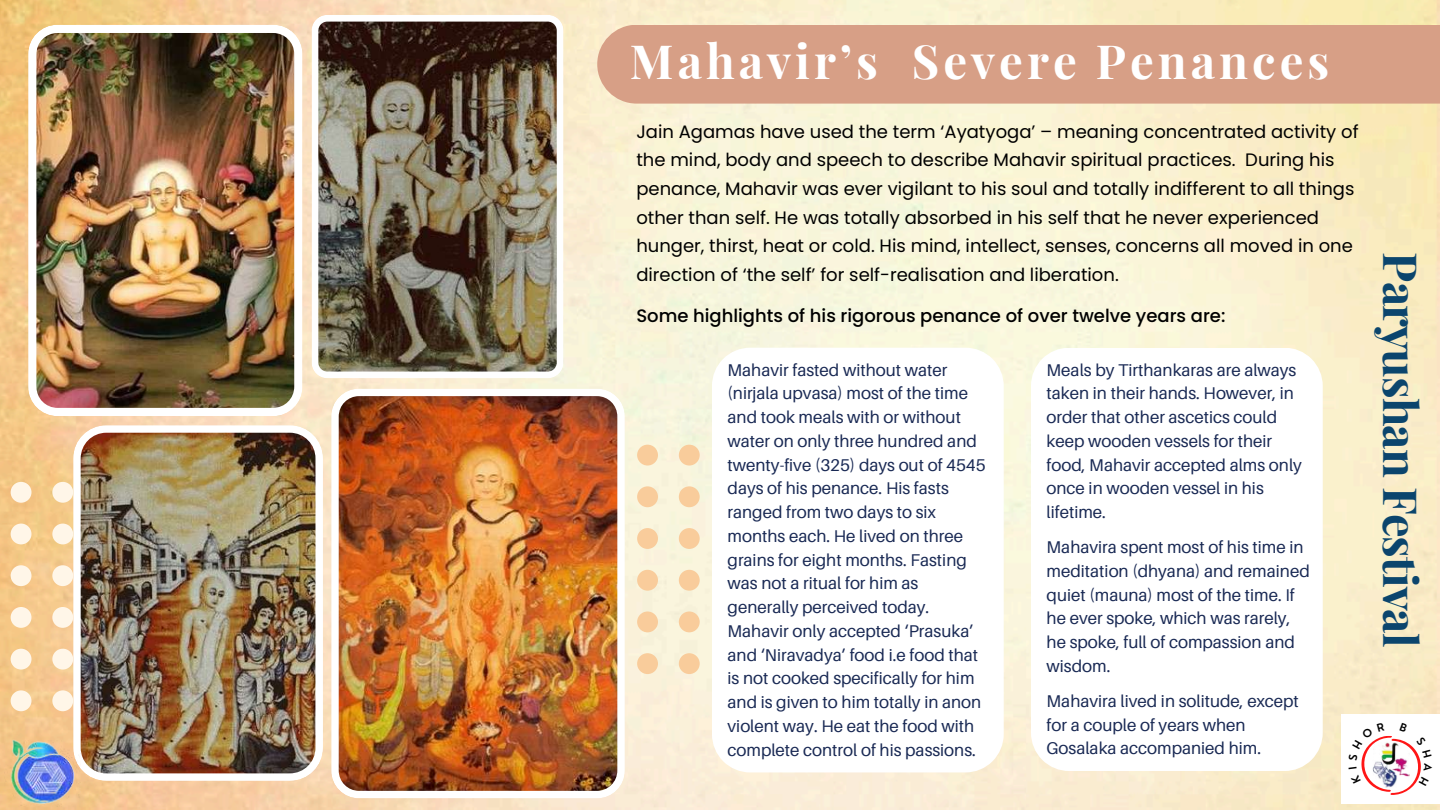
<style>
.page{position:relative;width:1440px;height:810px;background:#fff}
.page>*{position:absolute;margin:0;border:0;box-sizing:border-box;transform-origin:0 0}
.t1{font:700 47.2px "Playfair Display";letter-spacing:.085em;color:#fff}
.t2{font:700 47px "Playfair Display";letter-spacing:-.02em;color:#0b456d}
.t3{font:18px/28.7px "Poppins";color:#000}
.t4{font:500 18px "Poppins";color:#000}
.t5{font:17px/23.8px "Aileron";color:#192954}
</style>
<div class="page">
<img style="left:0;top:0;width:1440px;height:810px">
<img style="left:312px;top:15px;width:252px;height:363px">
<img style="left:331px;top:389px;width:293px;height:409px">
<img style="left:73px;top:425px;width:250px;height:356px">
<img style="left:28px;top:25px;width:274px;height:391px">
<div style="left:597px;top:25px;width:843px;height:79px;background:#d79f86"></div>
<svg style="left:712px;top:348px;width:292px;height:424px"></svg>
<svg style="left:1031px;top:348px;width:292px;height:423px"></svg>
<svg style="left:11px;top:482px;width:62px;height:229px;background:#f7d5a5"></svg>
<svg style="left:637px;top:445px;width:62px;height:229px;background:#f8e8c9"></svg>
<div style="left:1341px;top:714px;width:99px;height:90px;background:#fff"></div>
<img style="left:4px;top:732px;width:77px;height:78px">
<svg style="left:1361px;top:736px;width:60px;height:59px"></svg>
<h1 class="t1" style="left:630px;top:28px;width:701px">Mahavir’s Severe Penances</h1>
<p class="t3" style="left:636px;top:117px;width:724px">Jain Agamas have used the term ‘Ayatyoga’ – meaning concentrated activity of the mind, body and speech to describe Mahavir spiritual practices. During his penance, Mahavir was ever vigilant to his soul and totally indifferent to all things other than self. He was totally absorbed in his self that he never experienced hunger, thirst, heat or cold. His mind, intellect, senses, concerns all moved in one direction of ‘the self’ for self-realisation and liberation.</p>
<p class="t4" style="left:636px;top:304px;width:591px">Some highlights of his rigorous penance of over twelve years are:</p>
<p class="t5" style="left:728px;top:357px;width:260px">Mahavir fasted without water (nirjala upvasa) most of the time and took meals with or without water on only three hundred and twenty-five (325) days out of 4545 days of his penance. His fasts ranged from two days to six months each. He lived on three grains for eight months. Fasting was not a ritual for him as generally perceived today.<br>Mahavir only accepted ‘Prasuka’ and ‘Niravadya’ food i.e food that is not cooked specifically for him and is given to him totally in anon violent way. He eat the food with complete control of his passions.</p>
<p class="t5" style="left:1047px;top:357px;width:257px">Meals by Tirthankaras are always taken in their hands. However, in order that other ascetics could keep wooden vessels for their food, Mahavir accepted alms only once in wooden vessel in his lifetime.</p>
<p class="t5" style="left:1047px;top:535px;width:265px">Mahavira spent most of his time in meditation (dhyana) and remained quiet (mauna) most of the time. If he ever spoke, which was rarely, he spoke, full of compassion and wisdom.</p>
<p class="t5" style="left:1047px;top:689px;width:254px">Mahavira lived in solitude, except for a couple of years when<br>Gosalaka accompanied him.</p>
<h2 class="t2" style="left:1434px;top:252px;width:397px;rotate:90deg">Paryushan Festival</h2>
</div>
